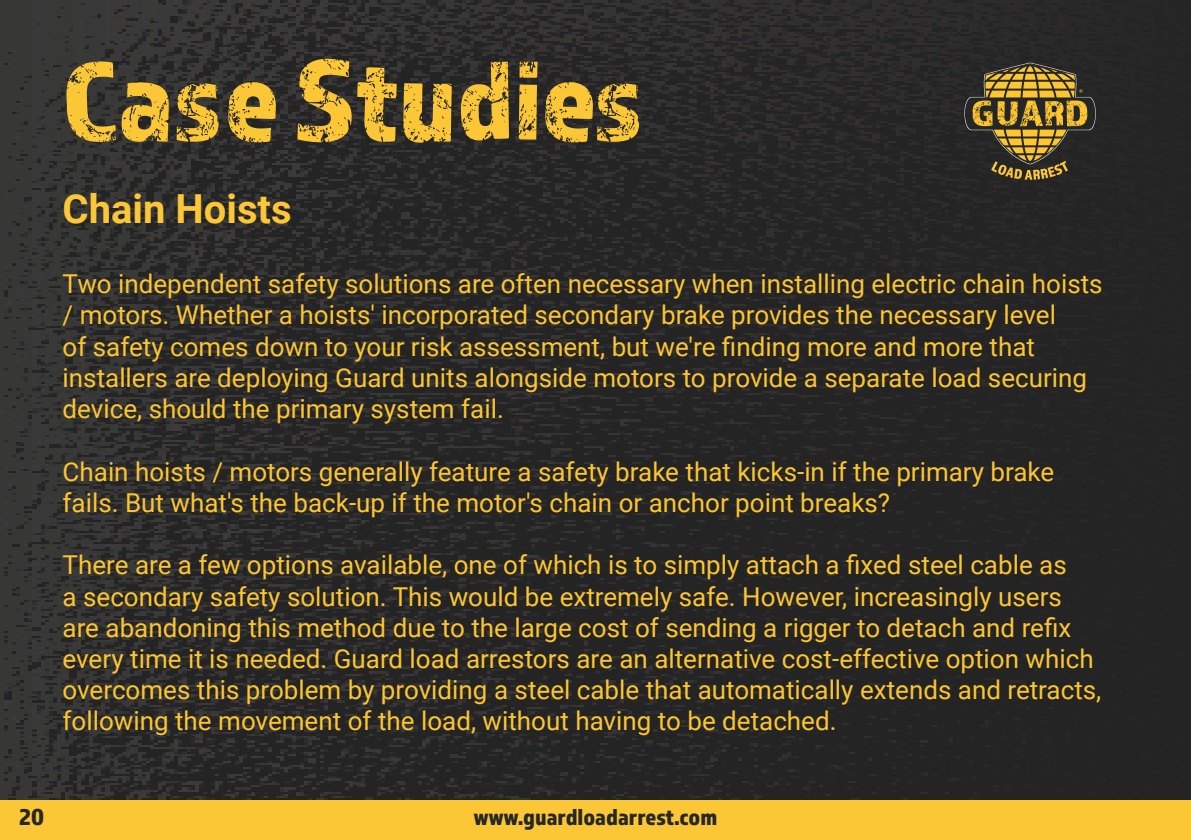
<style>
.page{position:relative;width:1191px;height:840px;background:#fff}
.page>*{position:absolute;margin:0;border:0;box-sizing:border-box;transform-origin:0 0}
.t1{font:120px "Almaq Rough";color:#fcc737}
.t2{font:700 40px "Roboto";color:#fcc737}
.t3{font:26px/31.2px "Roboto";color:#fcc531}
.t4{font:24px "Almaq Refined";color:#262726}
</style>
<div class="page">
<img style="left:0;top:0;width:1191px;height:800px">
<div style="left:0;top:800px;width:1191px;height:39px;background:#fcc737"></div>
<svg style="left:964px;top:62px;width:132px;height:118px;background:#67572c"></svg>
<h1 class="t1" style="left:63px;top:28px;width:585px">Case Studies</h1>
<h2 class="t2" style="left:63px;top:181px;width:231px">Chain Hoists</h2>
<p class="t3" style="left:63px;top:267px;width:1041px">Two independent safety solutions are often necessary when installing electric chain hoists / motors. Whether a hoists' incorporated secondary brake provides the necessary level<br>of safety comes down to your risk assessment, but we're finding more and more that installers are deploying Guard units alongside motors to provide a separate load securing device, should the primary system fail.</p>
<p class="t3" style="left:63px;top:454px;width:993px">Chain hoists / motors generally feature a safety brake that kicks-in if the primary brake fails. But what's the back-up if the motor's chain or anchor point breaks?</p>
<p class="t3" style="left:63px;top:548px;width:1040px">There are a few options available, one of which is to simply attach a fixed steel cable as<br>a secondary safety solution. This would be extremely safe. However, increasingly users are abandoning this method due to the large cost of sending a rigger to detach and refix every time it is needed. Guard load arrestors are an alternative cost-effective option which overcomes this problem by providing a steel cable that automatically extends and retracts, following the movement of the load, without having to be detached.</p>
<p class="t4" style="left:19px;top:801px;width:26px">20</p>
<p class="t4" style="left:474px;top:801px;width:245px">www.guardloadarrest.com</p>
</div>
